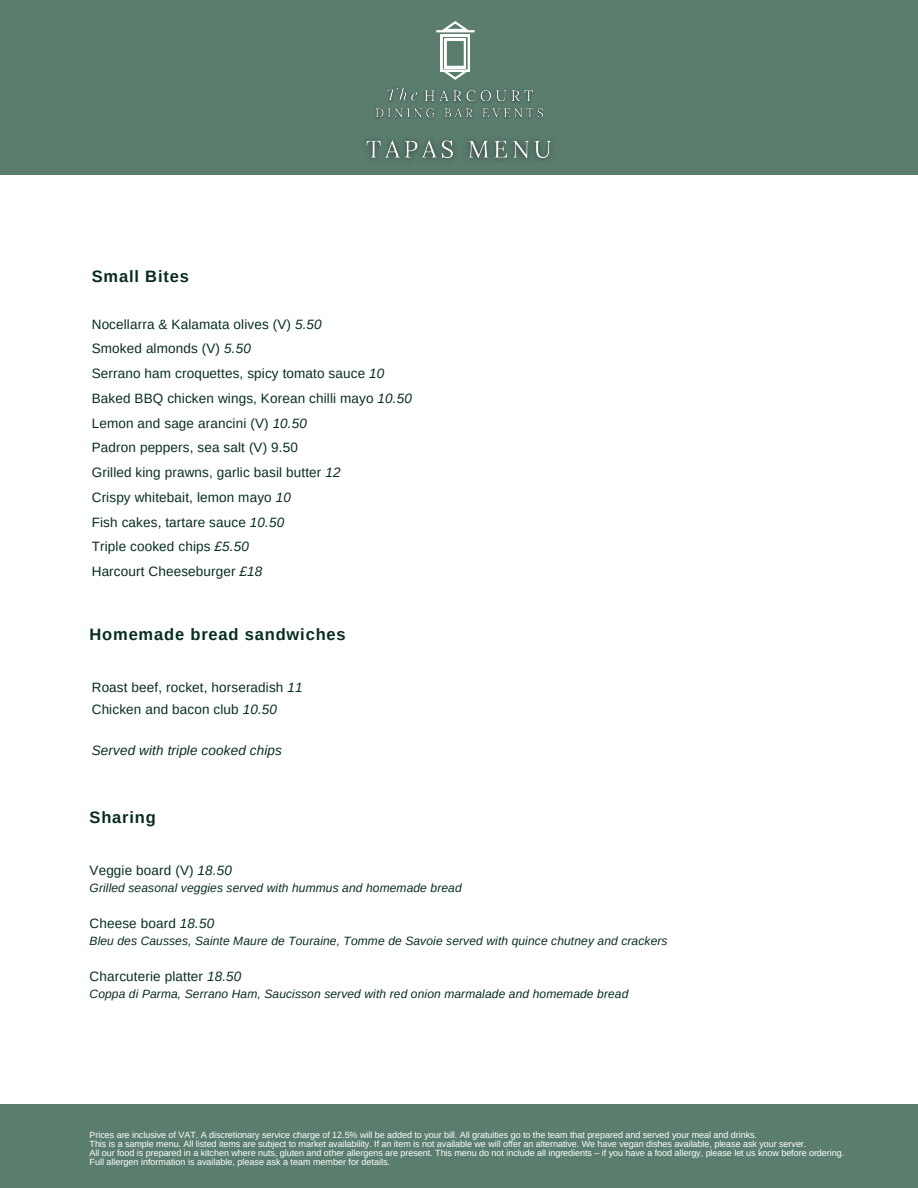
<style>
.page{position:relative;width:918px;height:1188px;background:#fff}
.page>*{position:absolute;margin:0;border:0;box-sizing:border-box;transform-origin:0 0}
.t1{font:700 16.5px "Arimo";letter-spacing:.05em;color:#072e1c}
.t2{font:13.5px/24.8px "Arimo";letter-spacing:.01em;color:#072e1c}
.t3{font:italic 13.5px "Arimo";letter-spacing:.01em;color:#072e1c}
.t4{font:italic 12px "Arimo";letter-spacing:.01em;color:#072e1c}
.t5{font:9px/9.3px "Arimo";letter-spacing:-.005em;color:#fff}
.s1{font-style:italic}
</style>
<div class="page">
<div style="left:0;top:1105px;width:918px;height:83px;background:#5a7d6d"></div>
<div style="left:0;top:0;width:918px;height:174px;background:#5a7d6d"></div>
<img style="left:355px;top:139px;width:211px;height:36px">
<img style="left:375px;top:108px;width:169px;height:10px">
<img style="left:427px;top:90px;width:117px;height:22px">
<img style="left:381px;top:88px;width:46px;height:24px">
<hr style="left:436px;top:30px;width:39px;height:2px;background:#fff">
<svg style="left:441px;top:21px;width:29px;height:59px"></svg>
<h1 class="t1" style="left:92px;top:268px;width:99px">Small Bites</h1>
<p class="t2" style="left:92px;top:312px;width:322px">Nocellarra &amp; Kalamata olives (V) <span class="s1">5.50<br></span>Smoked almonds (V) <span class="s1">5.50<br></span>Serrano ham croquettes, spicy tomato sauce <span class="s1">10<br></span>Baked BBQ chicken wings, Korean chilli mayo <span class="s1">10.50<br></span>Lemon and sage arancini (V) <span class="s1">10.50<br></span>Padron peppers, sea salt (V) 9.50<br>Grilled king prawns, garlic basil butter <span class="s1">12<br></span>Crispy whitebait, lemon mayo <span class="s1">10<br></span>Fish cakes, tartare sauce <span class="s1">10.50<br></span>Triple cooked chips <span class="s1">£5.50<br></span>Harcourt Cheeseburger <span class="s1">£18</span></p>
<h1 class="t1" style="left:90px;top:625px;width:258px">Homemade bread sandwiches</h1>
<h2 class="t2" style="left:92px;top:676px;width:212px;line-height:22.5px">Roast beef, rocket, horseradish <span class="s1">11<br></span>Chicken and bacon club <span class="s1">10.50</span></h2>
<h2 class="t3" style="left:92px;top:743px;width:192px">Served with triple cooked chips</h2>
<h1 class="t1" style="left:90px;top:808px;width:68px">Sharing</h1>
<h2 class="t2" style="left:90px;top:858px;width:144px">Veggie board (V) <span class="s1">18.50</span></h2>
<h3 class="t4" style="left:90px;top:881px;width:374px">Grilled seasonal veggies served with hummus and homemade bread</h3>
<h2 class="t2" style="left:90px;top:911px;width:126px">Cheese board <span class="s1">18.50</span></h2>
<h3 class="t4" style="left:90px;top:934px;width:580px">Bleu des Causses, Sainte Maure de Touraine, Tomme de Savoie served with quince chutney and crackers</h3>
<h2 class="t2" style="left:90px;top:964px;width:153px">Charcuterie platter <span class="s1">18.50</span></h2>
<h3 class="t4" style="left:90px;top:988px;width:540px">Coppa di Parma, Serrano Ham, Saucisson served with red onion marmalade and homemade bread</h3>
<p class="t5" style="left:90px;top:1130px;width:756px">Prices are inclusive of VAT. A discretionary service charge of 12.5% will be added to your bill. All gratuities go to the team that prepared and served your meal and drinks.<br>This is a sample menu. All listed items are subject to market availability. If an item is not available we will offer an alternative. We have vegan dishes available, please ask your server.<br>All our food is prepared in a kitchen where nuts, gluten and other allergens are present. This menu do not include all ingredients – if you have a food allergy, please let us know before ordering.<br>Full allergen information is available, please ask a team member for details.</p>
</div>
